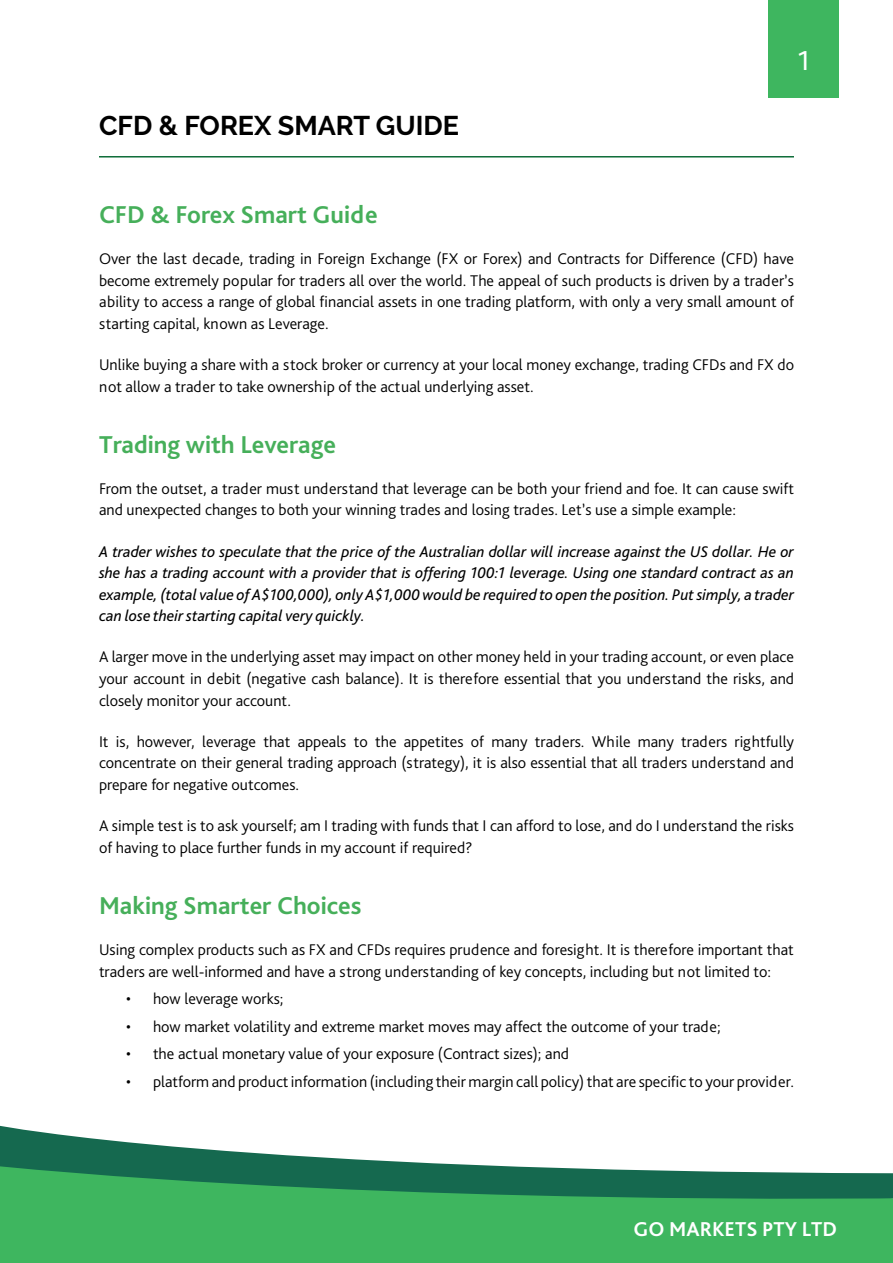
<style>
.page{position:relative;width:893px;height:1263px;background:#fff}
.page>*{position:absolute;margin:0;border:0;box-sizing:border-box;transform-origin:0 0}
.t1{font:28.5px "Bliss Pro";color:#fff}
.t2{font:700 27px "Raleway";color:#000}
.t3{font:700 25.5px "Bliss Pro";color:#46af5a}
.t4{font:700 21px "Bliss Pro";color:#fff}
.t5{font:300 16.2px/21.6px "Bliss Pro";color:#000}
.t6{font:italic 16.2px/21.6px "Bliss Pro";color:#000;text-align:justify}
</style>
<div class="page">
<hr style="left:99px;top:156px;width:695px;height:2px;background:#0e6c38">
<div style="left:768px;top:0;width:71px;height:98px;background:#3eb65f"></div>
<div style="left:0;top:1205px;width:892px;height:58px;background:#3eb65f"></div>
<div style="left:0;top:1198px;width:892px;height:7px;background:#3eb65f"></div>
<svg style="left:0;top:1125px;width:892px;height:73px"></svg>
<svg style="left:892px;top:1173px;width:1px;height:90px"></svg>
<h2 class="t2" style="left:99px;top:110px;width:362px">CFD &amp; FOREX SMART GUIDE</h2>
<h1 class="t1" style="left:798px;top:43px;width:13px">1</h1>
<h3 class="t3" style="left:99px;top:199px;width:280px">CFD &amp; Forex Smart Guide</h3>
<p class="t5" style="left:99px;top:247px;width:696px;text-align:justify">Over the last decade, trading in Foreign Exchange (FX or Forex) and Contracts for Difference (CFD) have become extremely popular for traders all over the world. The appeal of such products is driven by a trader’s ability to access a range of global financial assets in one trading platform, with only a very small amount of starting capital, known as Leverage.</p>
<p class="t5" style="left:99px;top:353px;width:696px">Unlike buying a share with a stock broker or currency at your local money exchange, trading CFDs and FX do not allow a trader to take ownership of the actual underlying asset.</p>
<h3 class="t3" style="left:99px;top:428px;width:239px">Trading with Leverage</h3>
<p class="t5" style="left:99px;top:477px;width:696px">From the outset, a trader must understand that leverage can be both your friend and foe. It can cause swift and unexpected changes to both your winning trades and losing trades. Let’s use a simple example:</p>
<p class="t6" style="left:99px;top:540px;width:696px">A trader wishes to speculate that the price of the Australian dollar will increase against the US dollar. He or she has a trading account with a provider that is offering 100:1 leverage. Using one standard contract as an example, (total value of A$100,000), only A$1,000 would be required to open the position. Put simply, a trader can lose their starting capital very quickly.</p>
<p class="t5" style="left:99px;top:646px;width:697px;text-align:justify">A larger move in the underlying asset may impact on other money held in your trading account, or even place your account in debit (negative cash balance). It is therefore essential that you understand the risks, and closely monitor your account.</p>
<p class="t5" style="left:99px;top:730px;width:696px;text-align:justify">It is, however, leverage that appeals to the appetites of many traders. While many traders rightfully concentrate on their general trading approach (strategy), it is also essential that all traders understand and prepare for negative outcomes.</p>
<p class="t5" style="left:99px;top:814px;width:697px">A simple test is to ask yourself; am I trading with funds that I can afford to lose, and do I understand the risks of having to place further funds in my account if required?</p>
<h3 class="t3" style="left:99px;top:889px;width:264px">Making Smarter Choices</h3>
<p class="t5" style="left:99px;top:938px;width:696px">Using complex products such as FX and CFDs requires prudence and foresight. It is therefore important that traders are well-informed and have a strong understanding of key concepts, including but not limited to:</p>
<p class="t5" style="left:126px;top:988px;width:159px">• how leverage works;</p>
<p class="t5" style="left:126px;top:1015px;width:596px">• how market volatility and extreme market moves may affect the outcome of your trade;</p>
<p class="t5" style="left:126px;top:1043px;width:445px">• the actual monetary value of your exposure (Contract sizes); and</p>
<p class="t5" style="left:126px;top:1070px;width:669px">• platform and product information (including their margin call policy) that are specific to your provider.</p>
<p class="t4" style="left:634px;top:1216px;width:205px">GO MARKETS PTY LTD</p>
</div>
